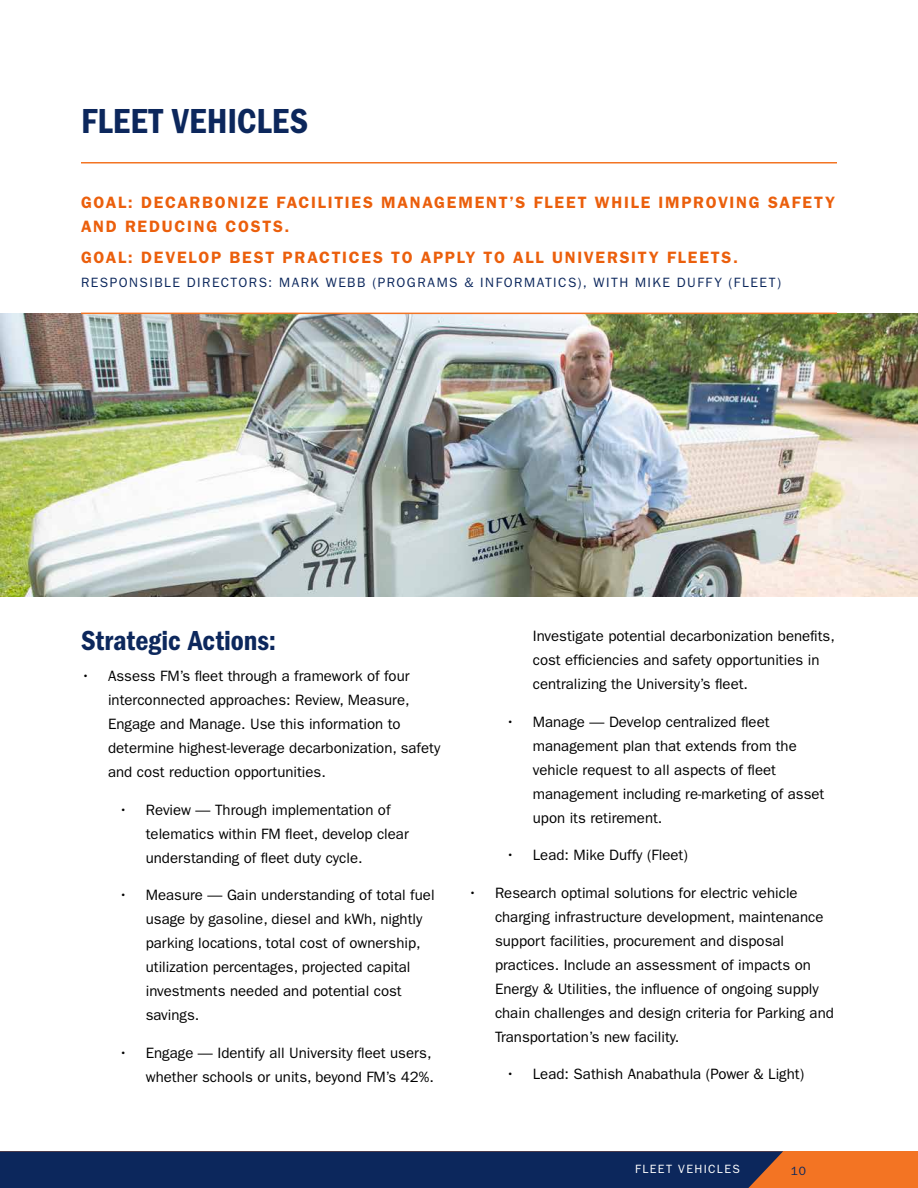
<style>
.page{position:relative;width:918px;height:1188px;background:#fff}
.page>*{position:absolute;margin:0;border:0;box-sizing:border-box;transform-origin:0 0}
.t1{font:36px "ITC Franklin Gothic Std Dm Cd";letter-spacing:.01em;color:#0c275c}
.t2{font:28.5px "ITC Franklin Gothic Std Dm Cd";color:#0c275c}
.t3{font:600 16.5px/24px "ITC Franklin Gothic Std";letter-spacing:.105em;color:#eb5f0c}
.t4{font:15px/24px "ITC Franklin Gothic Std";color:#000}
.t5{font:13.5px "ITC Franklin Gothic Std";letter-spacing:.11em;color:#0c275c}
.t6{font:12px "ITC Franklin Gothic Std";letter-spacing:.115em;color:#fff}
.t7{font:12px "ITC Franklin Gothic Std";color:#0c275c}
</style>
<div class="page">
<img style="left:0;top:313px;width:918px;height:283px">
<div style="left:0;top:1151px;width:918px;height:37px;background:#f37423"></div>
<div style="left:0;top:1151px;width:783px;height:37px;background:#0c275c"></div>
<hr style="left:81px;top:313px;width:756px;height:1px;background:#f37423">
<hr style="left:81px;top:162px;width:756px;height:2px;background:#f37423">
<h1 class="t1" style="left:81px;top:100px;width:229px">FLEET VEHICLES</h1>
<p class="t3" style="left:81px;top:190px;width:756px">GOAL: DECARBONIZE FACILITIES MANAGEMENT’S FLEET WHILE IMPROVING SAFETY<br>AND REDUCING COSTS.</p>
<p class="t3" style="left:81px;top:245px;width:658px">GOAL: DEVELOP BEST PRACTICES TO APPLY TO ALL UNIVERSITY FLEETS.</p>
<p class="t5" style="left:81px;top:275px;width:702px">RESPONSIBLE DIRECTORS: MARK WEBB (PROGRAMS &amp; INFORMATICS), WITH MIKE DUFFY (FLEET)</p>
<h2 class="t2" style="left:81px;top:625px;width:197px">Strategic Actions:</h2>
<p class="t4" style="left:108px;top:664px;width:334px;text-indent:-27px">• Assess FM’s fleet through a framework of four interconnected approaches: Review, Measure, Engage and Manage. Use this information to determine highest-leverage decarbonization, safety and cost reduction opportunities.</p>
<p class="t4" style="left:146px;top:798px;width:265px;text-indent:-27px">• Review — Through implementation of telematics within FM fleet, develop clear understanding of fleet duty cycle.</p>
<p class="t4" style="left:146px;top:883px;width:290px;text-indent:-27px">• Measure — Gain understanding of total fuel usage by gasoline, diesel and kWh, nightly parking locations, total cost of ownership, utilization percentages, projected capital investments needed and potential cost savings.</p>
<p class="t4" style="left:119px;top:1041px;width:317px;text-align:right">• Engage — Identify all University fleet users, whether schools or units, beyond FM’s 42%.</p>
<p class="t4" style="left:533px;top:624px;width:304px">Investigate potential decarbonization benefits, cost efficiencies and safety opportunities in centralizing the University’s fleet.</p>
<p class="t4" style="left:533px;top:710px;width:293px;text-indent:-27px">• Manage — Develop centralized fleet management plan that extends from the vehicle request to all aspects of fleet management including re-marketing of asset upon its retirement.</p>
<p class="t4" style="left:506px;top:843px;width:184px">• Lead: Mike Duffy (Fleet)</p>
<p class="t4" style="left:495px;top:881px;width:340px;text-indent:-27px">• Research optimal solutions for electric vehicle charging infrastructure development, maintenance support facilities, procurement and disposal practices. Include an assessment of impacts on Energy &amp; Utilities, the influence of ongoing supply chain challenges and design criteria for Parking and Transportation’s new facility.</p>
<p class="t4" style="left:506px;top:1062px;width:300px">• Lead: Sathish Anabathula (Power &amp; Light)</p>
<p class="t6" style="left:635px;top:1162px;width:106px">FLEET VEHICLES</p>
<p class="t7" style="left:791px;top:1164px;width:17px">10</p>
</div>
